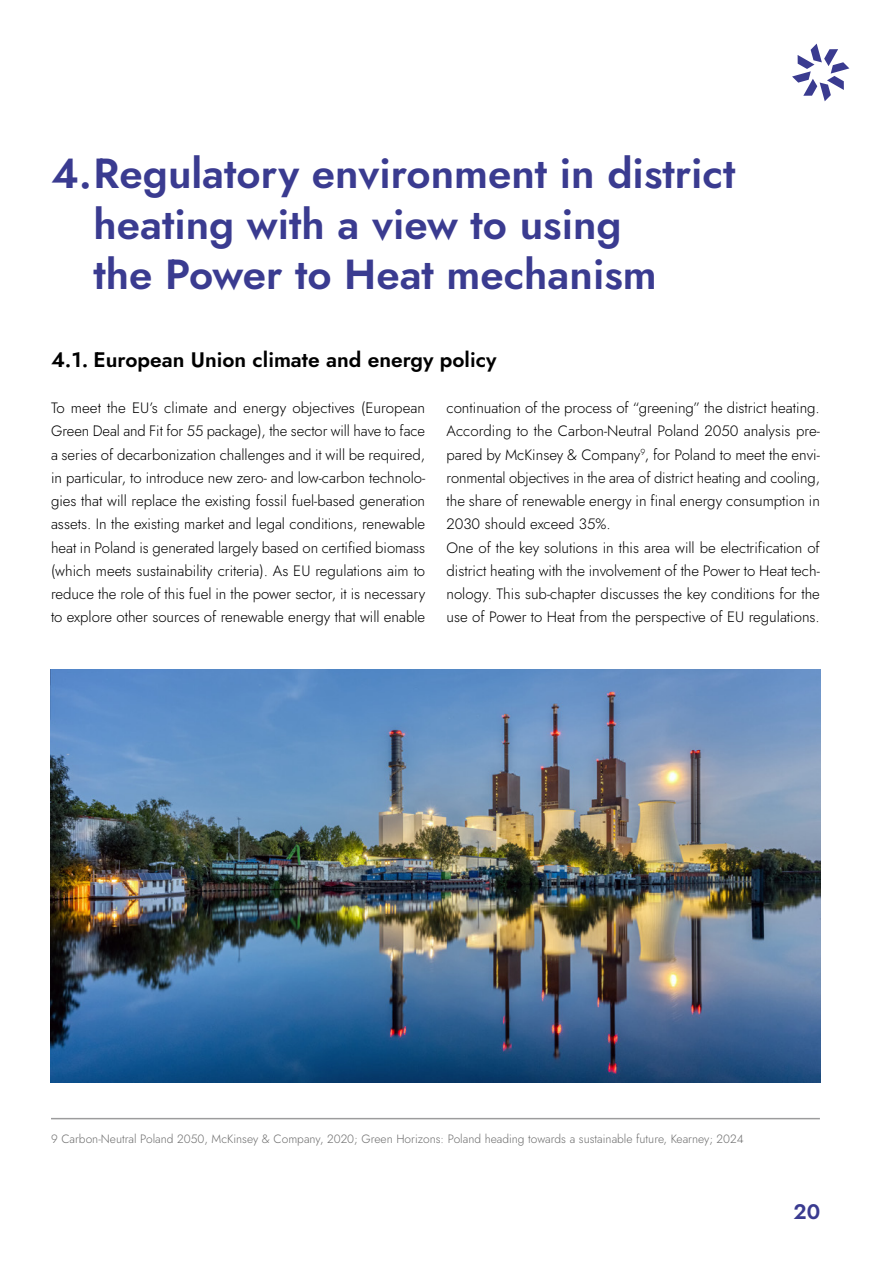
<style>
.page{position:relative;width:893px;height:1263px;background:#fff}
.page>*{position:absolute;margin:0;border:0;box-sizing:border-box;transform-origin:0 0}
.t1{font:600 42px/50.4px "Jost";color:#3a3b90}
.t2{font:600 21px "Jost";color:#000}
.t3{font:600 21px "Jost";color:#3a3b90}
.t4{font:300 15px/23.2px "Jost";color:#000}
.t5{font:300 12px "Jost";color:#6e6e6e}
</style>
<div class="page">
<svg style="left:792px;top:44px;width:57px;height:57px"></svg>
<img style="left:51px;top:669px;width:770px;height:414px">
<hr style="left:51px;top:1118px;width:769px;height:1px;background:#9c9c9d">
<h1 class="t1" style="left:94px;top:149px;width:643px;text-indent:-43px">4.Regulatory environment in district heating with a view to using<br>the Power to Heat mechanism</h1>
<h2 class="t2" style="left:51px;top:345px;width:447px">4.1. European Union climate and energy policy</h2>
<p class="t4" style="left:446px;top:396px;width:375px">continuation of the process of “greening” the district heating.<br>According to the Carbon-Neutral Poland 2050 analysis pre&shy;pared by McKinsey &amp; Company<sup>9</sup>, for Poland to meet the envi&shy;ronmental objectives in the area of district heating and cooling, the share of renewable energy in final energy consumption in 2030 should exceed 35%.<br>One of the key solutions in this area will be electrification of district heating with the involvement of the Power to Heat tech&shy;nology. This sub-chapter discusses the key conditions for the use of Power to Heat from the perspective of EU regulations.</p>
<p class="t4" style="left:51px;top:396px;width:376px;text-align:justify">To meet the EU’s climate and energy objectives (European Green Deal and Fit for 55 package), the sector will have to face a series of decarbonization challenges and it will be required, in particular, to introduce new zero- and low-carbon technolo&shy;gies that will replace the existing fossil fuel-based generation assets. In the existing market and legal conditions, renewable heat in Poland is generated largely based on certified biomass (which meets sustainability criteria). As EU regulations aim to reduce the role of this fuel in the power sector, it is necessary to explore other sources of renewable energy that will enable</p>
<p class="t5" style="left:51px;top:1130px;width:694px">9 Carbon-Neutral Poland 2050, McKinsey &amp; Company, 2020; Green Horizons: Poland heading towards a sustainable future, Kearney; 2024</p>
<h2 class="t3" style="left:793px;top:1197px;width:28px">20</h2>
</div>
